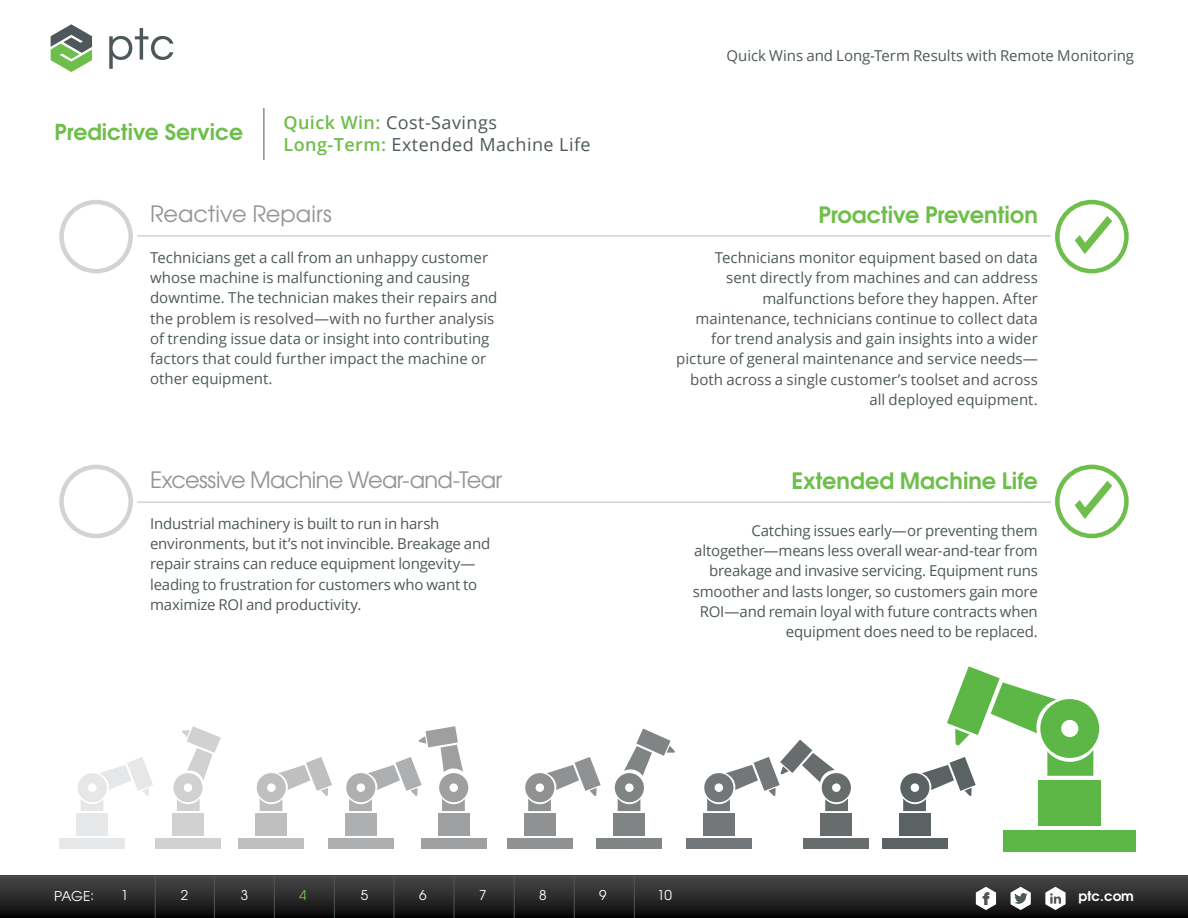
<style>
.page{position:relative;width:1188px;height:918px;background:#fff}
.page>*{position:absolute;margin:0;border:0;box-sizing:border-box;transform-origin:0 0}
.t1{font:700 22.5px "Te X Gyre Adventor";color:#6ebe4b}
.t2{font:22.5px "Te X Gyre Adventor";letter-spacing:-.02em;color:#939598}
.t3{font:22.5px "Te X Gyre Adventor";letter-spacing:.005em;color:#939598}
.t4{font:700 21.9px "Te X Gyre Adventor";color:#6ebe4b}
.t5{font:18px/21.6px "Open Sans";letter-spacing:.025em;color:#4e585a}
.t6{font:15px/20.2px "Open Sans";letter-spacing:-.005em;color:#4e585a}
.t7{font:13.5px "Te X Gyre Adventor";letter-spacing:-.015em;color:#fff}
.t8{font:700 13.5px "Te X Gyre Adventor";color:#fff}
.t9{font:13.5px "Te X Gyre Adventor";color:#6ebe4b}
.s1{font-weight:600;color:#6ebe4b}
</style>
<div class="page">
<div style="left:0;top:876px;width:1188px;height:42px;background:linear-gradient(to bottom,#49484a,#0b0a0b)"></div>
<hr style="left:155px;top:877px;width:1px;height:41px;background:#4e585a">
<hr style="left:214px;top:877px;width:1px;height:41px;background:#4e585a">
<hr style="left:274px;top:877px;width:1px;height:41px;background:#4e585a">
<hr style="left:334px;top:877px;width:1px;height:41px;background:#4e585a">
<hr style="left:394px;top:877px;width:1px;height:41px;background:#4e585a">
<hr style="left:454px;top:877px;width:1px;height:41px;background:#4e585a">
<hr style="left:0;top:877px;width:1188px;height:1px;background:#4e585a">
<hr style="left:514px;top:877px;width:1px;height:41px;background:#4e585a">
<hr style="left:574px;top:877px;width:1px;height:41px;background:#4e585a">
<hr style="left:634px;top:877px;width:1px;height:41px;background:#4e585a">
<svg style="left:51px;top:24px;width:41px;height:48px"></svg>
<svg style="left:109px;top:28px;width:64px;height:41px"></svg>
<svg style="left:1045px;top:887px;width:21px;height:23px"></svg>
<svg style="left:976px;top:887px;width:20px;height:23px"></svg>
<svg style="left:1011px;top:887px;width:20px;height:23px"></svg>
<hr style="left:137px;top:235px;width:914px;height:2px;background:#d1d3d4">
<hr style="left:137px;top:501px;width:914px;height:2px;background:#d1d3d4">
<div style="left:77px;top:813px;width:31px;height:23px;background:#e6e7e8"></div>
<div style="left:59px;top:838px;width:66px;height:11px;background:#e6e7e8"></div>
<svg style="left:78px;top:757px;width:75px;height:54px"></svg>
<div style="left:172px;top:813px;width:32px;height:23px;background:#d1d1d1"></div>
<div style="left:155px;top:838px;width:66px;height:11px;background:#d1d1d1"></div>
<svg style="left:173px;top:726px;width:48px;height:85px"></svg>
<div style="left:256px;top:813px;width:31px;height:23px;background:#bfbfc0"></div>
<div style="left:238px;top:838px;width:66px;height:11px;background:#bfbfc0"></div>
<svg style="left:257px;top:757px;width:75px;height:54px"></svg>
<div style="left:345px;top:813px;width:31px;height:23px;background:#aeafb0"></div>
<div style="left:328px;top:838px;width:66px;height:11px;background:#aeafb0"></div>
<div style="left:438px;top:813px;width:31px;height:23px;background:#9e9fa1"></div>
<div style="left:421px;top:838px;width:66px;height:11px;background:#9e9fa1"></div>
<svg style="left:346px;top:726px;width:122px;height:85px"></svg>
<div style="left:524px;top:813px;width:31px;height:23px;background:#8f9192"></div>
<div style="left:507px;top:838px;width:66px;height:11px;background:#8f9192"></div>
<svg style="left:525px;top:757px;width:76px;height:54px"></svg>
<div style="left:614px;top:813px;width:31px;height:23px;background:#818485"></div>
<div style="left:596px;top:838px;width:66px;height:11px;background:#818485"></div>
<svg style="left:615px;top:729px;width:60px;height:82px"></svg>
<div style="left:703px;top:813px;width:31px;height:23px;background:#737779"></div>
<div style="left:686px;top:838px;width:66px;height:11px;background:#737779"></div>
<div style="left:821px;top:813px;width:31px;height:23px;background:#676c6d"></div>
<div style="left:803px;top:838px;width:66px;height:11px;background:#676c6d"></div>
<svg style="left:704px;top:740px;width:147px;height:71px"></svg>
<div style="left:899px;top:813px;width:31px;height:23px;background:#5a6263"></div>
<div style="left:882px;top:838px;width:66px;height:11px;background:#5a6263"></div>
<div style="left:1038px;top:780px;width:63px;height:46px;background:#5cb747"></div>
<div style="left:1003px;top:830px;width:133px;height:22px;background:#5cb747"></div>
<svg style="left:900px;top:666px;width:199px;height:145px"></svg>
<div style="left:59px;top:200px;width:74px;height:73px;border:4px solid #d1d3d4;border-radius:50%"></div>
<div style="left:59px;top:465px;width:74px;height:73px;border:4px solid #d1d3d4;border-radius:50%"></div>
<div style="left:1055px;top:465px;width:74px;height:73px;border:4px solid #6ebe4b;border-radius:50%"></div>
<div style="left:1055px;top:200px;width:74px;height:73px;border:4px solid #6ebe4b;border-radius:50%"></div>
<svg style="left:1075px;top:216px;width:37px;height:38px"></svg>
<svg style="left:1075px;top:481px;width:37px;height:38px"></svg>
<hr style="left:264px;top:108px;width:1px;height:52px;background:#4e585a">
<h2 class="t4" style="left:55px;top:112px;width:190px">Predictive Service</h2>
<p class="t5" style="left:284px;top:112px;width:309px"><span class="s1">Quick Win:</span> Cost-Savings<br><span class="s1">Long-Term:</span> Extended Machine Life</p>
<h1 class="t3" style="left:150px;top:196px;width:183px">Reactive Repairs</h1>
<p class="t6" style="left:150px;top:247px;width:349px">Technicians get a call from an unhappy customer whose machine is malfunctioning and causing downtime. The technician makes their repairs and the problem is resolved—with no further analysis of trending issue data or insight into contributing factors that could further impact the machine or other equipment.</p>
<h1 class="t2" style="left:150px;top:462px;width:354px">Excessive Machine Wear-and-Tear</h1>
<p class="t6" style="left:150px;top:513px;width:342px">Industrial machinery is built to run in harsh environments, but it’s not invincible. Breakage and repair strains can reduce equipment longevity— leading to frustration for customers who want to maximize ROI and productivity.</p>
<p class="t6" style="left:727px;top:45px;width:409px">Quick Wins and Long-Term Results with Remote Monitoring</p>
<h1 class="t1" style="left:818px;top:195px;width:221px">Proactive Prevention</h1>
<p class="t6" style="left:676px;top:247px;width:363px;text-align:right">Technicians monitor equipment based on data<br>sent directly from machines and can address malfunctions before they happen. After maintenance, technicians continue to collect data for trend analysis and gain insights into a wider picture of general maintenance and service needs— both across a single customer’s toolset and across all deployed equipment.</p>
<h1 class="t1" style="left:791px;top:461px;width:248px">Extended Machine Life</h1>
<p class="t6" style="left:693px;top:520px;width:347px;text-align:right">Catching issues early—or preventing them altogether—means less overall wear-and-tear from breakage and invasive servicing. Equipment runs smoother and lasts longer, so customers gain more ROI—and remain loyal with future contracts when equipment does need to be replaced.</p>
<p class="t7" style="left:54px;top:886px;width:42px">PAGE:</p>
<p class="t7" style="left:121px;top:884px;width:9px">1</p>
<p class="t7" style="left:181px;top:884px;width:9px">2</p>
<p class="t7" style="left:241px;top:884px;width:9px">3</p>
<p class="t9" style="left:299px;top:884px;width:9px">4</p>
<p class="t7" style="left:361px;top:884px;width:9px">5</p>
<p class="t7" style="left:419px;top:884px;width:9px">6</p>
<p class="t7" style="left:479px;top:884px;width:9px">7</p>
<p class="t7" style="left:539px;top:884px;width:9px">8</p>
<p class="t7" style="left:599px;top:884px;width:9px">9</p>
<p class="t7" style="left:657px;top:884px;width:16px">10</p>
<p class="t8" style="left:1079px;top:885px;width:57px">ptc.com</p>
</div>
